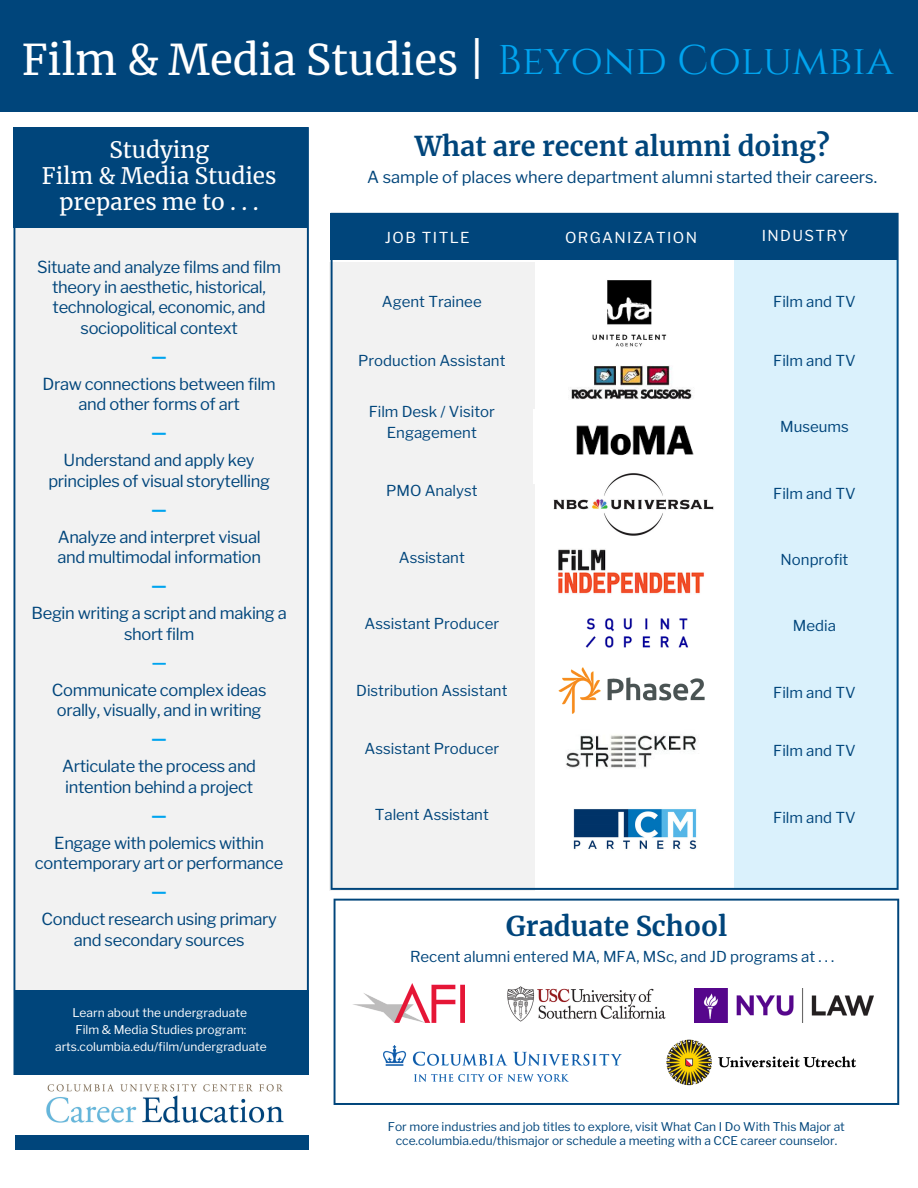
<style>
.page{position:relative;width:918px;height:1188px;background:#fff}
.page>*{position:absolute;margin:0;border:0;box-sizing:border-box;transform-origin:0 0}
.t1{font:41.85px "Merriweather";color:#fff}
.t2{font:700 27px "Merriweather";color:#00457b}
.t3{font:22.5px/25.8px "Merriweather";color:#fff;text-align:center}
.t4{font:16.5px/20.2px "Libre Franklin";letter-spacing:-.02em;color:#00457b;text-align:center}
.t5{font:16.5px "Libre Franklin";color:#00457b}
.t6{font:800 16.5px "Libre Franklin";color:#00a4ef}
.t7{font:700 16.5px "Libre Franklin";color:#00a4ef}
.t8{font:15px/21.3px "Libre Franklin";color:#00457b;text-align:center}
.t9{font:15px "Libre Franklin";letter-spacing:.09em;color:#fff}
.t10{font:12px/14.7px "Libre Franklin";color:#00457b;text-align:center}
.t11{font:12px/16.8px "Libre Franklin";color:#fff;text-align:center}
.s1{font-family:"Cinzel";font-size:41.55px;color:#00a4ef}
</style>
<div class="page">
<div style="left:15px;top:127px;width:292px;height:880px;background:#f2f2f2"></div>
<div style="left:14px;top:127px;width:294px;height:101px;background:#00457b"></div>
<div style="left:15px;top:990px;width:293px;height:159px;background:#00457b"></div>
<div style="left:14px;top:1075px;width:294px;height:59px;background:#fff"></div>
<img style="left:46px;top:1084px;width:238px;height:39px">
<div style="left:0;top:0;width:918px;height:112px;background:#00457b"></div>
<svg style="left:334px;top:899px;width:565px;height:206px"></svg>
<svg style="left:331px;top:213px;width:568px;height:677px;fill:#f2f2f2"></svg>
<div style="left:734px;top:257px;width:164px;height:631px;background:#daf1fc"></div>
<div style="left:331px;top:213px;width:567px;height:47px;background:#00457b"></div>
<img style="left:557px;top:269px;width:148px;height:95px">
<img style="left:568px;top:354px;width:126px;height:55px">
<img style="left:563px;top:610px;width:148px;height:61px">
<img style="left:547px;top:715px;width:168px;height:80px">
<img style="left:556px;top:666px;width:151px;height:49px">
<img style="left:500px;top:979px;width:173px;height:50px">
<img style="left:554px;top:795px;width:159px;height:68px">
<img style="left:534px;top:409px;width:199px;height:74px">
<img style="left:551px;top:542px;width:160px;height:68px">
<img style="left:540px;top:463px;width:187px;height:79px">
<img style="left:383px;top:1045px;width:239px;height:36px">
<img style="left:352px;top:983px;width:113px;height:40px">
<img style="left:694px;top:989px;width:179px;height:34px">
<img style="left:666px;top:1037px;width:191px;height:51px">
<p class="t1" style="left:22px;top:34px;width:873px">Film &amp; Media Studies | <span class="s1">Beyond Columbia</span></p>
<p class="t3" style="left:109px;top:137px;width:101px">Studying</p>
<p class="t3" style="left:42px;top:163px;width:236px">Film &amp; Media Studies prepares me to . . .</p>
<p class="t4" style="left:37px;top:257px;width:245px">Situate and analyze films and film theory in aesthetic, historical, technological, economic, and sociopolitical context</p>
<p class="t6" style="left:152px;top:346px;width:17px">—</p>
<p class="t4" style="left:42px;top:374px;width:235px">Draw connections between film and other forms of art</p>
<p class="t6" style="left:152px;top:422px;width:17px">—</p>
<p class="t4" style="left:48px;top:450px;width:223px">Understand and apply key principles of visual storytelling</p>
<p class="t6" style="left:152px;top:499px;width:17px">—</p>
<p class="t4" style="left:57px;top:527px;width:205px;text-align:left">Analyze and interpret visual and multimodal information</p>
<p class="t6" style="left:152px;top:575px;width:17px">—</p>
<p class="t4" style="left:32px;top:603px;width:257px">Begin writing a script and making a short film</p>
<p class="t7" style="left:152px;top:652px;width:16px">—</p>
<p class="t4" style="left:52px;top:680px;width:216px;text-align:left">Communicate complex ideas orally, visually, and in writing</p>
<p class="t6" style="left:152px;top:728px;width:17px">—</p>
<p class="t4" style="left:62px;top:756px;width:195px;text-align:left">Articulate the process and intention behind a project</p>
<p class="t6" style="left:152px;top:805px;width:17px">—</p>
<p class="t4" style="left:35px;top:833px;width:250px">Engage with polemics within contemporary art or performance</p>
<p class="t6" style="left:152px;top:881px;width:17px">—</p>
<p class="t4" style="left:41px;top:909px;width:237px">Conduct research using primary and secondary sources</p>
<p class="t11" style="left:72px;top:1005px;width:176px">Learn about the undergraduate</p>
<p class="t11" style="left:55px;top:1021px;width:213px">Film &amp; Media Studies program: arts.columbia.edu/film/undergraduate</p>
<p class="t2" style="left:415px;top:129px;width:416px">What are recent alumni doing?</p>
<p class="t5" style="left:367px;top:167px;width:511px">A sample of places where department alumni started their careers.</p>
<p class="t9" style="left:385px;top:228px;width:86px">JOB TITLE</p>
<p class="t9" style="left:565px;top:228px;width:134px">ORGANIZATION</p>
<p class="t9" style="left:762px;top:227px;width:88px">INDUSTRY</p>
<p class="t8" style="left:382px;top:291px;width:101px">Agent Trainee</p>
<p class="t8" style="left:773px;top:291px;width:84px">Film and TV</p>
<p class="t8" style="left:358px;top:350px;width:149px">Production Assistant</p>
<p class="t8" style="left:369px;top:400px;width:128px">Film Desk / Visitor<br>Engagement</p>
<p class="t8" style="left:773px;top:350px;width:84px">Film and TV</p>
<p class="t8" style="left:780px;top:416px;width:70px">Museums</p>
<p class="t8" style="left:386px;top:480px;width:93px">PMO Analyst</p>
<p class="t8" style="left:773px;top:483px;width:84px">Film and TV</p>
<p class="t8" style="left:399px;top:547px;width:68px">Assistant</p>
<p class="t8" style="left:781px;top:549px;width:69px">Nonprofit</p>
<p class="t8" style="left:365px;top:613px;width:136px">Assistant Producer</p>
<p class="t8" style="left:793px;top:615px;width:45px">Media</p>
<p class="t8" style="left:356px;top:679px;width:153px">Distribution Assistant</p>
<p class="t8" style="left:773px;top:682px;width:84px">Film and TV</p>
<p class="t8" style="left:365px;top:738px;width:136px">Assistant Producer</p>
<p class="t8" style="left:773px;top:740px;width:84px">Film and TV</p>
<p class="t8" style="left:375px;top:804px;width:116px">Talent Assistant</p>
<p class="t8" style="left:773px;top:807px;width:84px">Film and TV</p>
<p class="t2" style="left:506px;top:909px;width:223px">Graduate School</p>
<p class="t8" style="left:410px;top:946px;width:426px">Recent alumni entered MA, MFA, MSc, and JD programs at . . .</p>
<p class="t10" style="left:388px;top:1119px;width:459px">For more industries and job titles to explore, visit What Can I Do With This Major at cce.columbia.edu/thismajor or schedule a meeting with a CCE career counselor.</p>
</div>
